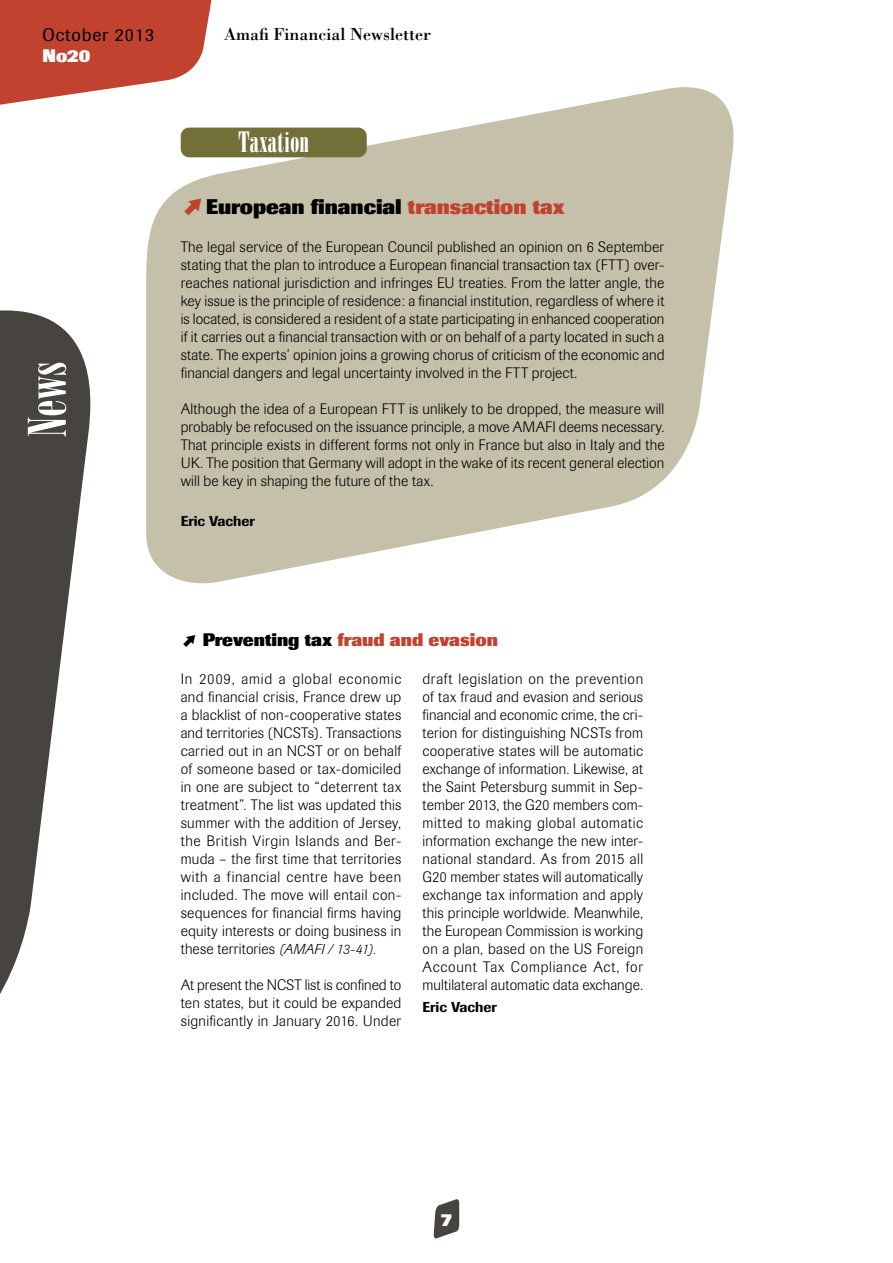
<style>
.page{position:relative;width:893px;height:1263px;background:#fff}
.page>*{position:absolute;margin:0;border:0;box-sizing:border-box;transform-origin:0 0}
.t1{font:52.5px "Bodoni Poster Compressed";color:#fff}
.t2{font:28.5px "Bodoni Poster Compressed";letter-spacing:.005em;color:#fff}
.t3{font:800 21px "Imago";color:#000}
.t4{font:800 18px "Imago";color:#c0422f}
.t5{font:18px "Bodoni";color:#000}
.t6{font:18px "Imago";letter-spacing:.05em;color:#000}
.t7{font:800 18px "Imago";color:#fff}
.t8{font:300 15px/18px "Imago";letter-spacing:.01em;color:#000;text-align:justify}
.t9{font:500 14.25px "Imago";color:#000}
.s1{font-family:"Zeal";font-weight:400;font-size:25.5px;color:#c0422f}
.s2{color:#c0422f}
.s3{font-family:"Zeal";font-weight:400;color:#000}
.s4{color:#000}
.s5{font-style:italic;font-size:14.25px}
</style>
<div class="page">
<svg style="left:433px;top:1199px;width:26px;height:40px"></svg>
<svg style="left:0;top:0;width:212px;height:105px;background:#c65645"></svg>
<svg style="left:0;top:310px;width:91px;height:684px;fill:#47443f"></svg>
<svg style="left:146px;top:71px;width:588px;height:513px;fill:#c5c0aa"></svg>
<div style="left:181px;top:128px;width:186px;height:29px;background:#726f38;border-radius:9px"></div>
<p class="t6" style="left:43px;top:24px;width:113px">October 2013</p>
<p class="t5" style="left:224px;top:23px;width:209px">Amafi Financial Newsletter</p>
<p class="t7" style="left:43px;top:45px;width:50px">No20</p>
<h1 class="t1" style="left:17px;top:437px;width:77px;rotate:-90deg">News</h1>
<h2 class="t2" style="left:239px;top:126px;width:72px">Taxation</h2>
<h3 class="t3" style="left:181px;top:194px;width:385px"><span class="s1">j</span>European financial <span class="s2">transaction tax</span></h3>
<p class="t8" style="left:181px;top:238px;width:485px">The legal service of the European Council published an opinion on 6 September stating that the plan to introduce a European financial transaction tax (FTT) over&shy;reaches national jurisdiction and infringes EU treaties. From the latter angle, the key issue is the principle of residence: a financial institution, regardless of where it is located, is considered a resident of a state participating in enhanced cooperation if it carries out a financial transaction with or on behalf of a party located in such a state. The experts’ opinion joins a growing chorus of criticism of the economic and financial dangers and legal uncertainty involved in the FTT project.</p>
<p class="t8" style="left:181px;top:400px;width:485px">Although the idea of a European FTT is unlikely to be dropped, the measure will probably be refocused on the issuance principle, a move AMAFI deems necessary.<br>That principle exists in different forms not only in France but also in Italy and the UK. The position that Germany will adopt in the wake of its recent general election will be key in shaping the future of the tax.</p>
<p class="t9" style="left:181px;top:513px;width:76px">Eric Vacher</p>
<p class="t4" style="left:181px;top:629px;width:319px"><span class="s3">j</span> <span class="s4">Preventing tax</span> fraud and evasion</p>
<p class="t8" style="left:181px;top:670px;width:222px">In 2009, amid a global economic and financial crisis, France drew up a blacklist of non-cooperative states and territories (NCSTs). Transactions carried out in an NCST or on behalf of someone based or tax-domiciled in one are subject to “deterrent tax treatment”. The list was updated this summer with the addition of Jersey, the British Virgin Islands and Ber&shy;muda – the first time that territories with a financial centre have been included. The move will entail con&shy;sequences for financial firms having equity interests or doing business in these territories <span class="s5">(AMAFI / 13-41).</span></p>
<p class="t8" style="left:181px;top:976px;width:222px">At present the NCST list is confined to ten states, but it could be expanded significantly in January 2016. Under</p>
<p class="t8" style="left:423px;top:670px;width:222px">draft legislation on the prevention of tax fraud and evasion and serious financial and economic crime, the cri&shy;terion for distinguishing NCSTs from cooperative states will be automatic exchange of information. Likewise, at the Saint Petersburg summit in Sep&shy;tember 2013, the G20 members com&shy;mitted to making global automatic information exchange the new inter&shy;national standard. As from 2015 all G20 member states will automatically exchange tax information and apply this principle worldwide. Meanwhile, the European Commission is working on a plan, based on the US Foreign Account Tax Compliance Act, for multilateral automatic data exchange.</p>
<p class="t9" style="left:423px;top:999px;width:76px">Eric Vacher</p>
<p class="t7" style="left:441px;top:1209px;width:13px">7</p>
</div>
